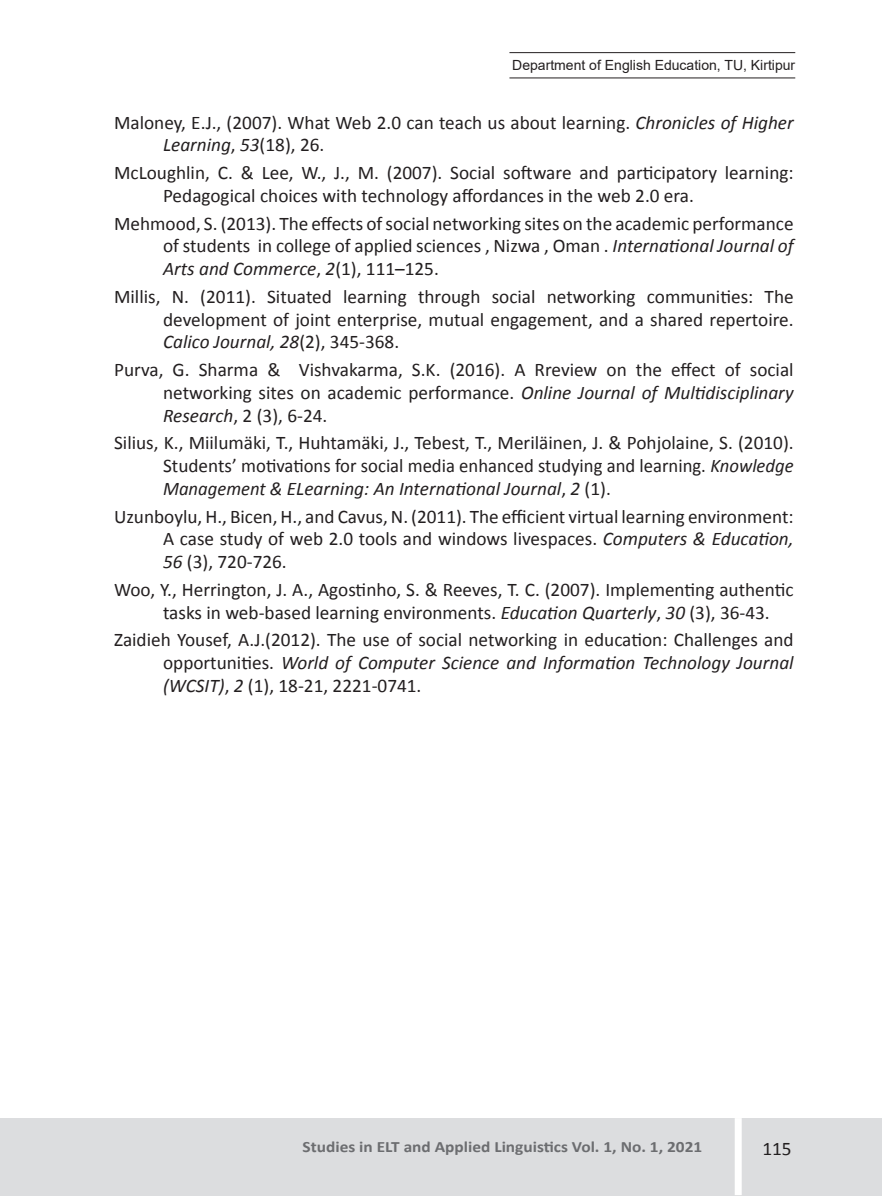
<style>
.page{position:relative;width:883px;height:1196px;background:#fff}
.page>*{position:absolute;margin:0;border:0;box-sizing:border-box;transform-origin:0 0}
.t1{font:19.25px/22.8px "Calibri";color:#231f20;text-align:justify}
.t2{font:700 15.75px "Calibri";color:#6c6d70;scale:1.1 1}
.t3{font:14px "Arial";color:#231f20}
.s1{font-style:italic}
</style>
<div class="page">
<div style="left:0;top:1118px;width:882px;height:77px;background:#dcdddf"></div>
<div style="left:735px;top:1118px;width:7px;height:77px;background:#fff"></div>
<hr style="left:509px;top:77px;width:286px;height:1px;background:#231f20">
<hr style="left:509px;top:52px;width:286px;height:1px;background:#231f20">
<p class="t3" style="left:512px;top:55px;width:284px">Department of English Education, TU, Kirtipur</p>
<p class="t1" style="left:163px;top:111px;width:632px;text-indent:-49px">Maloney, E.J., (2007). What Web 2.0 can teach us about learning. <span class="s1">Chronicles of Higher<br>Learning</span>, <span class="s1">53</span>(18), 26.</p>
<p class="t1" style="left:163px;top:161px;width:632px;text-indent:-49px">McLoughlin, C. &amp; Lee, W., J., M. (2007). Social software and participatory learning:<br>Pedagogical choices with technology affordances in the web 2.0 era.</p>
<p class="t1" style="left:163px;top:212px;width:632px;text-indent:-49px">Mehmood, S. (2013). The effects of social networking sites on the academic performance of students in college of applied sciences , Nizwa , Oman . <span class="s1">International Journal of Arts and Commerce</span>, <span class="s1">2</span>(1), 111–125.</p>
<p class="t1" style="left:163px;top:285px;width:632px;text-indent:-49px">Millis, N. (2011). Situated learning through social networking communities: The development of joint enterprise, mutual engagement, and a shared repertoire.<br><span class="s1">Calico Journal, 28</span>(2), 345-368.</p>
<p class="t1" style="left:163px;top:358px;width:632px;text-indent:-49px">Purva, G. Sharma &amp; Vishvakarma, S.K. (2016). A Rreview on the effect of social networking sites on academic performance. <span class="s1">Online Journal of Multidisciplinary Research</span>, 2 (3), 6-24.</p>
<p class="t1" style="left:163px;top:431px;width:632px;text-indent:-49px">Silius, K., Miilumäki, T., Huhtamäki, J., Tebest, T., Meriläinen, J. &amp; Pohjolaine, S. (2010).<br>Students’ motivations for social media enhanced studying and learning. <span class="s1">Knowledge Management &amp; ELearning: An International Journal</span>, <span class="s1">2</span> (1).</p>
<p class="t1" style="left:163px;top:505px;width:632px;text-indent:-49px">Uzunboylu, H., Bicen, H., and Cavus, N. (2011). The efficient virtual learning environment:<br>A case study of web 2.0 tools and windows livespaces. <span class="s1">Computers &amp; Education, 56</span> (3), 720-726.</p>
<p class="t1" style="left:163px;top:578px;width:632px;text-indent:-49px">Woo, Y., Herrington, J. A., Agostinho, S. &amp; Reeves, T. C. (2007). Implementing authentic tasks in web-based learning environments. <span class="s1">Education Quarterly</span>, <span class="s1">30</span> (3), 36-43.</p>
<p class="t1" style="left:163px;top:628px;width:632px;text-indent:-49px">Zaidieh Yousef, A.J.(2012). The use of social networking in education: Challenges and opportunities. <span class="s1">World of Computer Science and Information Technology Journal (WCSIT)</span>, <span class="s1">2</span> (1), 18-21, 2221-0741.</p>
<p class="t2" style="left:303px;top:1136px;width:365px">Studies in ELT and Applied Linguistics Vol. 1, No. 1, 2021</p>
<p class="t1" style="left:762px;top:1136px;width:31px">115</p>
</div>
